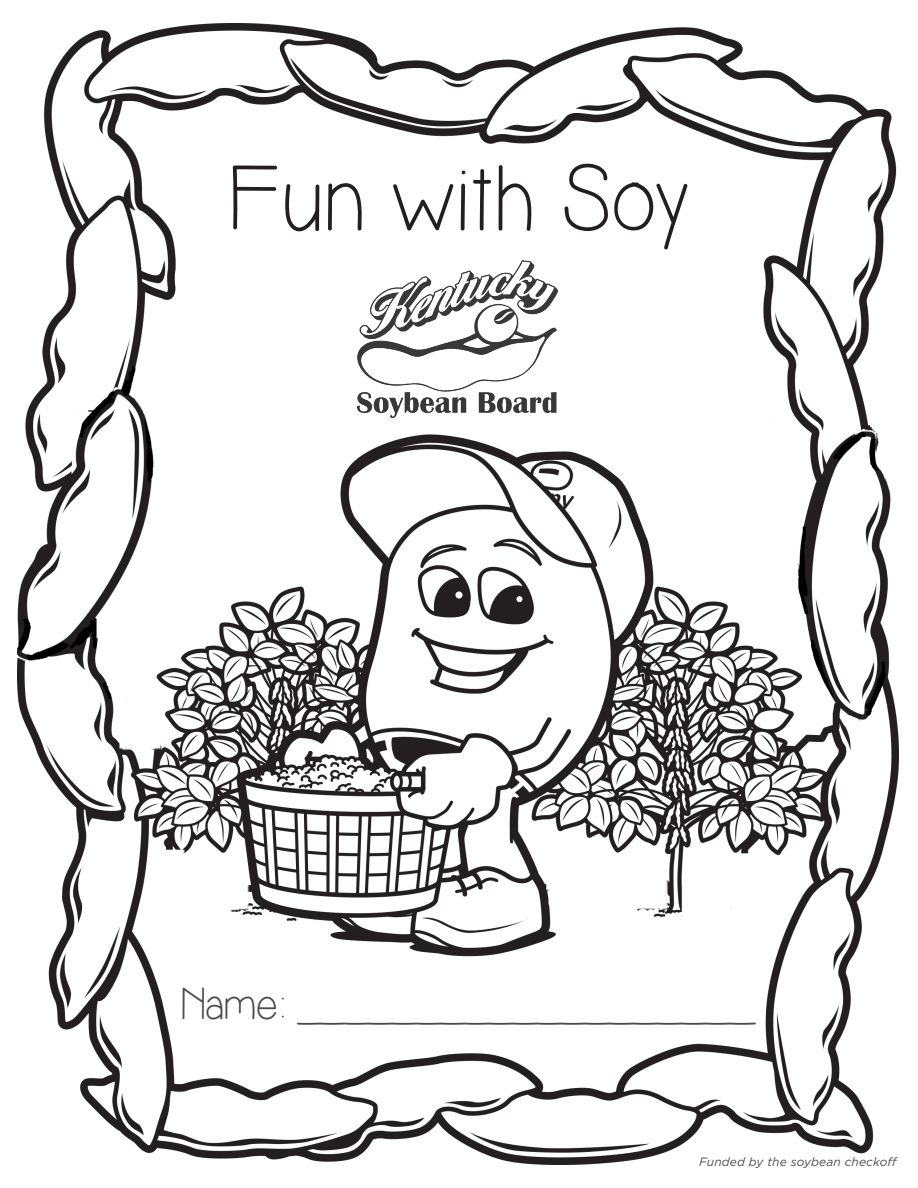
<style>
.page{position:relative;width:918px;height:1188px;background:#fff}
.page>*{position:absolute;margin:0;border:0;box-sizing:border-box;transform-origin:0 0}
.t1{font:93.6px "Simplicity";letter-spacing:.01em;color:#231f20}
.t2{font:45px "Simplicity";color:#4b4c4d}
.t3{font:italic 12px "Gotham";letter-spacing:.01em;color:#4b4c4d}
</style>
<div class="page">
<img style="left:18px;top:24px;width:880px;height:1140px">
<img style="left:358px;top:260px;width:200px;height:157px">
<p class="t1" style="left:230px;top:151px;width:460px">Fun with Soy</p>
<p class="t2" style="left:181px;top:981px;width:577px">Name: ___________________</p>
<p class="t3" style="left:699px;top:1154px;width:200px">Funded by the soybean checkoff</p>
</div>
